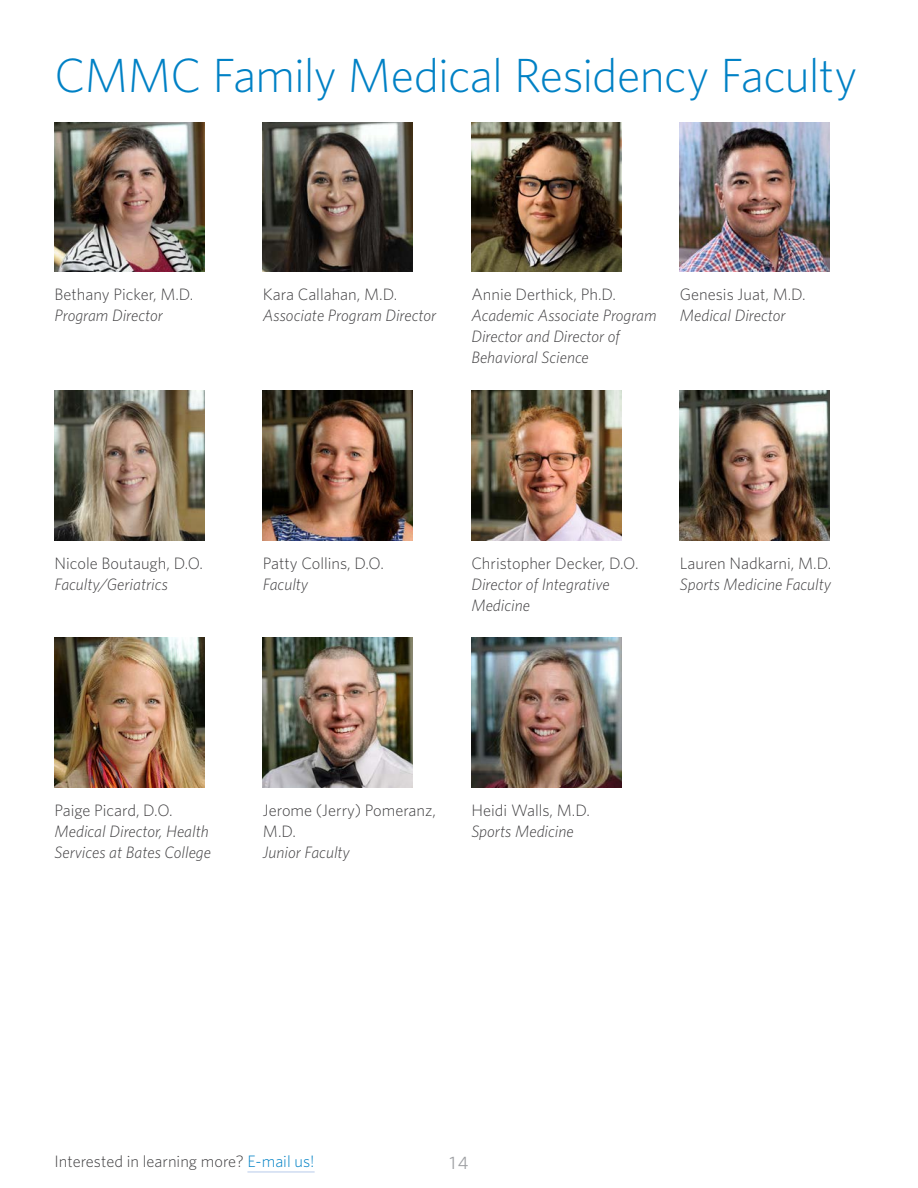
<style>
.page{position:relative;width:918px;height:1188px;background:#fff}
.page>*{position:absolute;margin:0;border:0;box-sizing:border-box;transform-origin:0 0}
.t1{font:300 48px "Whitney";letter-spacing:-.015em;color:#0081c5}
.t2{font:18px "Whitney";color:#9d9fa2}
.t3{font:italic 300 16.5px/21px "Whitney";color:#414042}
.t4{font:300 16.5px/21px "Whitney";color:#414042}
.s1{color:#0081c5}
</style>
<div class="page">
<hr style="left:247px;top:1171px;width:68px;height:2px;background:#cfdcf1">
<img style="left:55px;top:122px;width:149px;height:150px">
<img style="left:263px;top:122px;width:150px;height:150px">
<img style="left:471px;top:122px;width:150px;height:150px">
<img style="left:680px;top:122px;width:150px;height:150px">
<img style="left:55px;top:390px;width:149px;height:150px">
<img style="left:263px;top:390px;width:150px;height:150px">
<img style="left:471px;top:390px;width:150px;height:150px">
<img style="left:680px;top:390px;width:150px;height:150px">
<img style="left:55px;top:638px;width:149px;height:149px">
<img style="left:263px;top:638px;width:150px;height:149px">
<img style="left:471px;top:638px;width:150px;height:149px">
<h1 class="t1" style="left:55px;top:44px;width:804px">CMMC Family Medical Residency Faculty</h1>
<p class="t4" style="left:55px;top:284px;width:138px">Bethany Picker, M.D.</p>
<p class="t3" style="left:55px;top:305px;width:110px">Program Director</p>
<p class="t4" style="left:263px;top:284px;width:133px">Kara Callahan, M.D.</p>
<p class="t3" style="left:263px;top:305px;width:175px">Associate Program Director</p>
<p class="t4" style="left:471px;top:284px;width:144px">Annie Derthick, Ph.D.</p>
<p class="t3" style="left:471px;top:305px;width:187px">Academic Associate Program<br>Director and Director of<br>Behavioral Science</p>
<p class="t4" style="left:680px;top:284px;width:125px">Genesis Juat, M.D.</p>
<p class="t3" style="left:680px;top:305px;width:107px">Medical Director</p>
<p class="t4" style="left:55px;top:552px;width:148px">Nicole Boutaugh, D.O.</p>
<p class="t3" style="left:55px;top:573px;width:115px">Faculty/Geriatrics</p>
<p class="t4" style="left:263px;top:552px;width:120px">Patty Collins, D.O.</p>
<p class="t3" style="left:263px;top:573px;width:47px">Faculty</p>
<p class="t4" style="left:471px;top:552px;width:166px">Christopher Decker, D.O.</p>
<p class="t3" style="left:471px;top:573px;width:140px">Director of Integrative<br>Medicine</p>
<p class="t4" style="left:680px;top:552px;width:150px">Lauren Nadkarni, M.D.</p>
<p class="t3" style="left:680px;top:573px;width:153px">Sports Medicine Faculty</p>
<p class="t4" style="left:55px;top:799px;width:117px">Paige Picard, D.O.</p>
<p class="t3" style="left:55px;top:820px;width:158px">Medical Director, Health<br>Services at Bates College</p>
<p class="t4" style="left:263px;top:799px;width:174px">Jerome (Jerry) Pomeranz,<br>M.D.</p>
<p class="t3" style="left:263px;top:841px;width:88px">Junior Faculty</p>
<p class="t4" style="left:471px;top:799px;width:118px">Heidi Walls, M.D.</p>
<p class="t3" style="left:471px;top:820px;width:104px">Sports Medicine</p>
<p class="t4" style="left:55px;top:1151px;width:262px">Interested in learning more? <span class="s1">E-mail us!</span></p>
<p class="t2" style="left:450px;top:1150px;width:20px">14</p>
</div>
